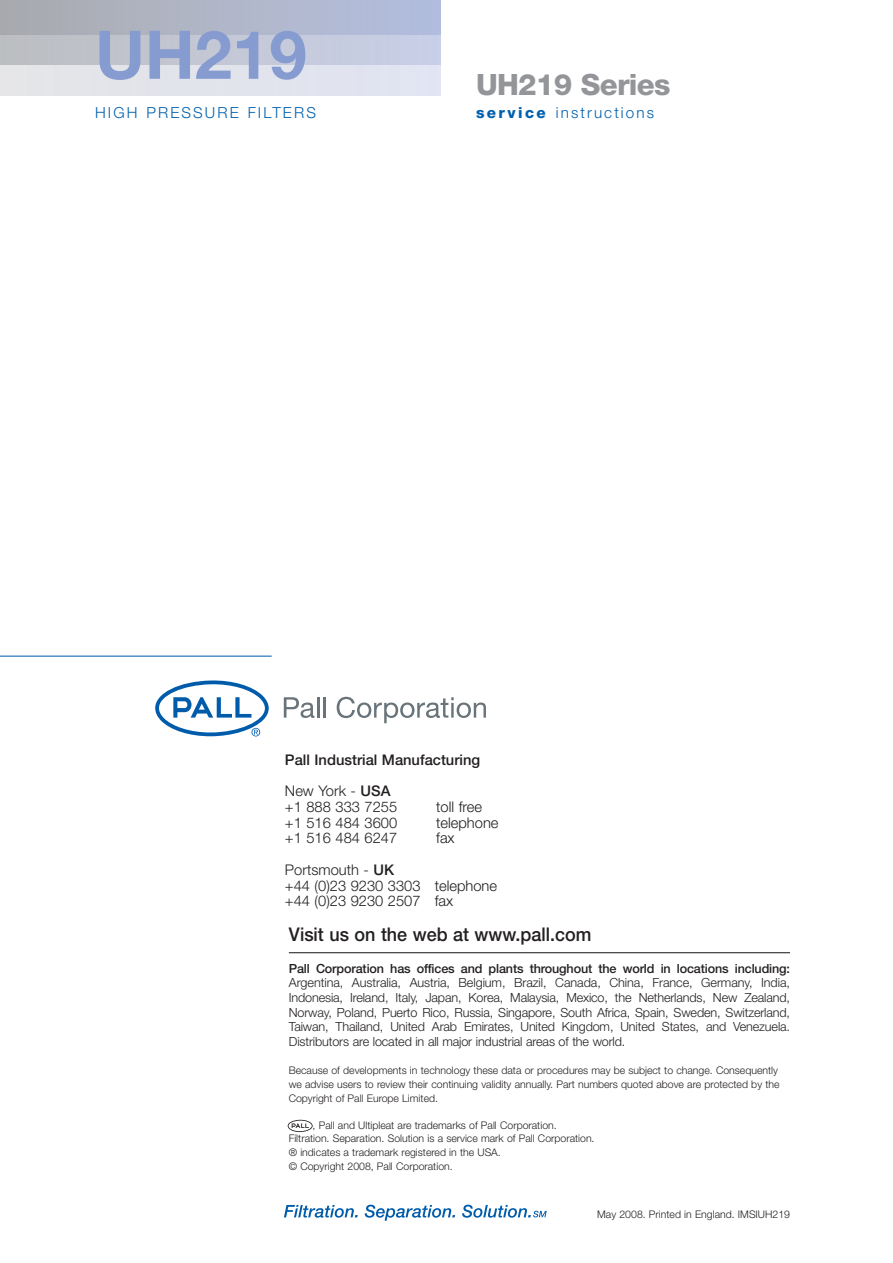
<style>
.page{position:relative;width:893px;height:1263px;background:#fff}
.page>*{position:absolute;margin:0;border:0;box-sizing:border-box;transform-origin:0 0}
.t1{font:700 67.2px "Helvetica Neue";color:#869cd0}
.t2{font:800 29.4px "Helvetica Neue";letter-spacing:-.025em;color:#939598}
.t3{font:500 18.9px "Helvetica Neue";color:#231f20;scale:.95 1}
.t4{font:300 15.15px "Helvetica Neue";letter-spacing:.14em;color:#0060ae}
.t5{font:300 14.7px/15.8px "Helvetica Neue";color:#231f20}
.t6{font:500 14.7px/31.5px "Helvetica Neue";color:#231f20}
.t7{font:300 12.6px/14.7px "Helvetica Neue";letter-spacing:-.01em;color:#231f20;text-align:justify}
.t8{font:500 12.6px "Helvetica Neue";letter-spacing:-.01em;color:#231f20}
.t9{font:300 10.5px/13.6px "Helvetica Neue";color:#231f20}
.s1{font-weight:800}
.s2{font-weight:300}
.s3{font-weight:500}
</style>
<div class="page">
<div style="left:0;top:0;width:440px;height:36px;background:linear-gradient(to right,#aaabae,#b4bfe0)"></div>
<div style="left:0;top:36px;width:440px;height:30px;background:linear-gradient(to right,#bdbec1,#c9d0e8)"></div>
<div style="left:0;top:66px;width:440px;height:29px;background:#e2e4ec"></div>
<svg style="left:284px;top:1205px;width:74px;height:13px"></svg>
<svg style="left:365px;top:1205px;width:90px;height:16px"></svg>
<svg style="left:462px;top:1205px;width:85px;height:13px"></svg>
<svg style="left:288px;top:1120px;width:25px;height:12px"></svg>
<hr style="left:289px;top:952px;width:501px;height:1px;background:#231f20">
<hr style="left:0;top:656px;width:272px;height:1px;background:#0060ae">
<svg style="left:284px;top:697px;width:30px;height:21px"></svg>
<hr style="left:317px;top:697px;width:2px;height:21px;background:#68737a">
<hr style="left:323px;top:697px;width:3px;height:21px;background:#68737a">
<svg style="left:337px;top:697px;width:149px;height:26px"></svg>
<svg style="left:155px;top:680px;width:114px;height:56px"></svg>
<h1 class="t1" style="left:95px;top:31px;width:213px">UH219</h1>
<h2 class="t2" style="left:476px;top:74px;width:196px">UH219 Series</h2>
<h3 class="t4" style="left:95px;top:107px;width:222px">HIGH PRESSURE FILTERS</h3>
<h3 class="t4" style="left:476px;top:107px;width:179px"><span class="s1">service</span> instructions</h3>
<h3 class="t6" style="left:285px;top:745px;width:197px">Pall Industrial Manufacturing<br><span class="s2">New York -</span> USA</h3>
<h3 class="t5" style="left:285px;top:800px;width:114px">+1 888 333 7255</h3>
<h3 class="t5" style="left:436px;top:800px;width:47px">toll free</h3>
<h3 class="t5" style="left:285px;top:816px;width:114px">+1 516 484 3600</h3>
<h3 class="t5" style="left:436px;top:816px;width:64px">telephone</h3>
<h3 class="t5" style="left:285px;top:832px;width:114px">+1 516 484 6247</h3>
<h3 class="t5" style="left:436px;top:832px;width:20px">fax</h3>
<h3 class="t5" style="left:285px;top:863px;width:214px">Portsmouth - <span class="s3">UK<br></span>+44 (0)23 9230 3303 telephone +44 (0)23 9230 2507 fax</h3>
<h3 class="t3" style="left:289px;top:928px;width:320px">Visit us on the web at www.pall.com</h3>
<p class="t8" style="left:289px;top:964px;width:503px">Pall Corporation has offices and plants throughout the world in locations including:</p>
<p class="t7" style="left:289px;top:977px;width:503px">Argentina, Australia, Austria, Belgium, Brazil, Canada, China, France, Germany, India, Indonesia, Ireland, Italy, Japan, Korea, Malaysia, Mexico, the Netherlands, New Zealand, Norway, Poland, Puerto Rico, Russia, Singapore, South Africa, Spain, Sweden, Switzerland, Taiwan, Thailand, United Arab Emirates, United Kingdom, United States, and Venezuela.<br>Distributors are located in all major industrial areas of the world.</p>
<p class="t9" style="left:289px;top:1065px;width:492px">Because of developments in technology these data or procedures may be subject to change. Consequently we advise users to review their continuing validity annually. Part numbers quoted above are protected by the<br>Copyright of Pall Europe Limited.</p>
<p class="t9" style="left:289px;top:1119px;width:307px;text-indent:24px">, Pall and Ultipleat are trademarks of Pall Corporation.<br>Filtration. Separation. Solution is a service mark of Pall Corporation. ® indicates a trademark registered in the USA.<br>© Copyright 2008, Pall Corporation.</p>
<p class="t9" style="left:597px;top:1208px;width:194px">May 2008. Printed in England. IMSIUH219</p>
</div>
